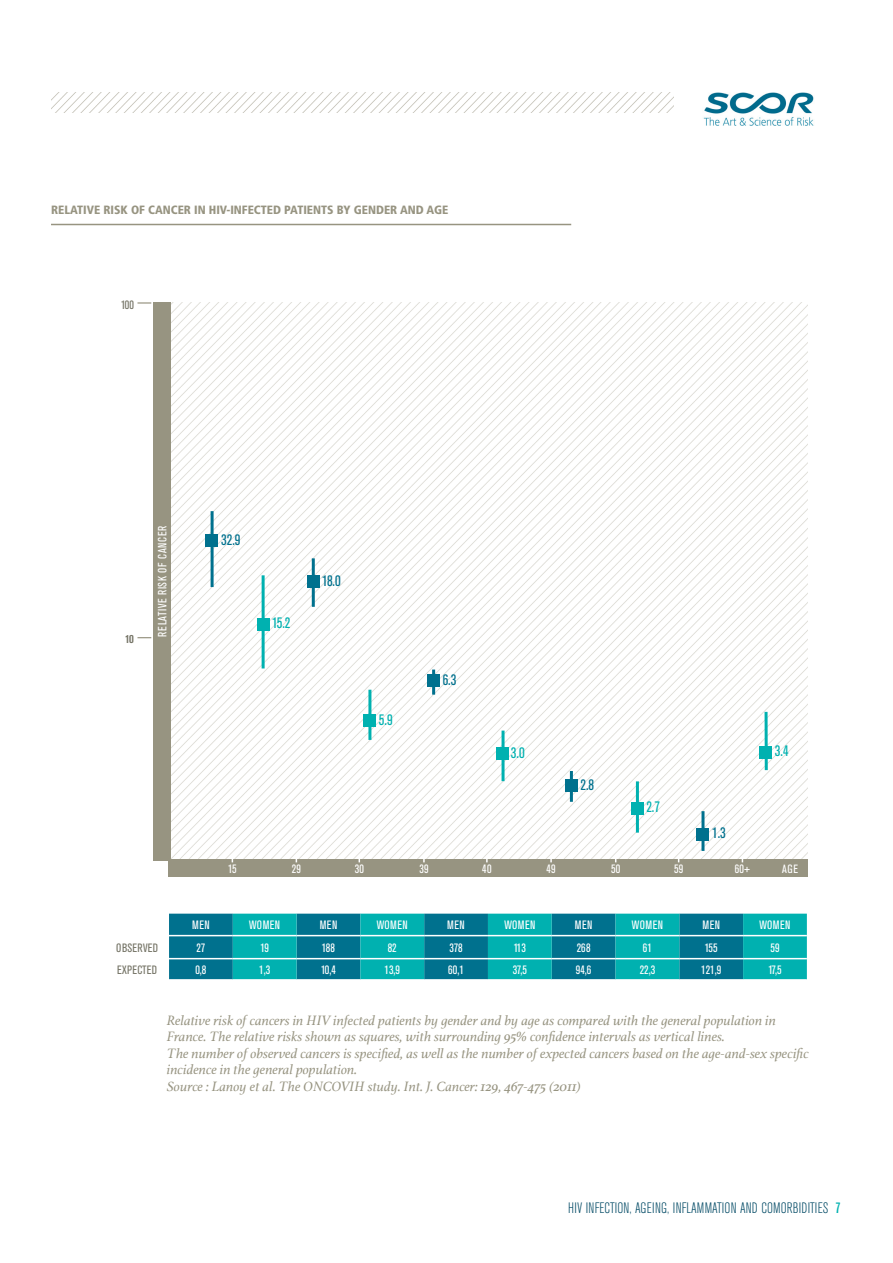
<style>
.page{position:relative;width:893px;height:1263px;background:#fff}
.page>*{position:absolute;margin:0;border:0;box-sizing:border-box;transform-origin:0 0}
.t1{font:300 condensed 15px "Akzidenz Grotesk BE";letter-spacing:.01em;color:#004964}
.chiffres_hommes{font:condensed 15px "Akzidenz Grotesk BE";color:#00718e}
.chiffre_femmes{font:condensed 15px "Akzidenz Grotesk BE";color:#00b1b0}
.legendes{font:italic 14.25px/16.5px "Athelas";color:#979481}
.Réferences{font:condensed 12px "Akzidenz Grotesk BE";letter-spacing:.02em;color:#fff}
.TITRE_SCHEMA{font:900 condensed 12px "Frutiger";color:#979481}
.Réferences-2{font:condensed 12px "Akzidenz Grotesk BE";letter-spacing:.02em;color:#757466}
.Réferences-3{font:700 condensed 12px "Akzidenz Grotesk BE";color:#757466}
.t2{font:condensed 11.85px "Akzidenz Grotesk BE";letter-spacing:.05em;color:#fff}
.s1{font-weight:500;color:#00b1b0}
</style>
<div class="page">
<img style="left:51px;top:93px;width:623px;height:19px">
<img style="left:703px;top:92px;width:111px;height:33px">
<img style="left:171px;top:303px;width:636px;height:556px">
<hr style="left:51px;top:224px;width:520px;height:1px;background:#979481">
<div style="left:153px;top:302px;width:18px;height:558px;background:#979481"></div>
<div style="left:169px;top:859px;width:639px;height:18px;background:#979481"></div>
<svg style="left:169px;top:914px;width:638px;height:65px;background:#0493a0"></svg>
<hr style="left:233px;top:958px;width:64px;height:1px;background:#fff">
<hr style="left:297px;top:958px;width:63px;height:1px;background:#fff">
<hr style="left:360px;top:958px;width:64px;height:1px;background:#fff">
<hr style="left:424px;top:958px;width:64px;height:1px;background:#fff">
<hr style="left:488px;top:958px;width:64px;height:1px;background:#fff">
<hr style="left:552px;top:958px;width:63px;height:1px;background:#fff">
<hr style="left:615px;top:958px;width:64px;height:1px;background:#fff">
<hr style="left:679px;top:958px;width:64px;height:1px;background:#fff">
<hr style="left:743px;top:958px;width:64px;height:1px;background:#fff">
<hr style="left:233px;top:935px;width:64px;height:1px;background:#fff">
<hr style="left:297px;top:935px;width:63px;height:1px;background:#fff">
<hr style="left:360px;top:935px;width:64px;height:1px;background:#fff">
<hr style="left:424px;top:935px;width:64px;height:1px;background:#fff">
<hr style="left:488px;top:935px;width:64px;height:1px;background:#fff">
<hr style="left:552px;top:935px;width:63px;height:1px;background:#fff">
<hr style="left:615px;top:935px;width:64px;height:1px;background:#fff">
<hr style="left:679px;top:935px;width:64px;height:1px;background:#fff">
<hr style="left:743px;top:935px;width:64px;height:1px;background:#fff">
<hr style="left:169px;top:958px;width:64px;height:1px;background:#fff">
<hr style="left:169px;top:935px;width:64px;height:1px;background:#fff">
<svg style="left:137px;top:637px;width:14px;height:1px"></svg>
<hr style="left:211px;top:511px;width:3px;height:76px;background:#00718e">
<div style="left:206px;top:534px;width:12px;height:13px;background:#00718e"></div>
<hr style="left:262px;top:575px;width:3px;height:93px;background:#00b1b0">
<div style="left:257px;top:618px;width:12px;height:12px;background:#00b1b0"></div>
<hr style="left:368px;top:690px;width:3px;height:50px;background:#00b1b0">
<div style="left:363px;top:714px;width:13px;height:13px;background:#00b1b0"></div>
<hr style="left:502px;top:730px;width:3px;height:51px;background:#00b1b0">
<div style="left:496px;top:747px;width:13px;height:12px;background:#00b1b0"></div>
<hr style="left:636px;top:781px;width:3px;height:52px;background:#00b1b0">
<div style="left:631px;top:802px;width:13px;height:12px;background:#00b1b0"></div>
<svg style="left:764px;top:712px;width:4px;height:58px"></svg>
<div style="left:759px;top:746px;width:13px;height:13px;background:#00b1b0"></div>
<hr style="left:312px;top:558px;width:3px;height:49px;background:#00718e">
<div style="left:307px;top:575px;width:13px;height:13px;background:#00718e"></div>
<hr style="left:432px;top:669px;width:3px;height:26px;background:#00718e">
<div style="left:427px;top:674px;width:13px;height:12px;background:#00718e"></div>
<hr style="left:570px;top:771px;width:3px;height:31px;background:#00718e">
<div style="left:565px;top:779px;width:13px;height:13px;background:#00718e"></div>
<hr style="left:701px;top:811px;width:3px;height:40px;background:#00718e">
<div style="left:696px;top:828px;width:13px;height:13px;background:#00718e"></div>
<svg style="left:137px;top:302px;width:14px;height:2px"></svg>
<p class="TITRE_SCHEMA" style="left:51px;top:202px;width:399px">RELATIVE RISK OF CANCER IN HIV-INFECTED PATIENTS BY GENDER AND AGE</p>
<p class="Réferences-2" style="left:121px;top:298px;width:14px">100</p>
<p class="Réferences-3" style="left:125px;top:632px;width:10px">10</p>
<p class="t2" style="left:156px;top:636px;width:112px;rotate:-90deg">RELATIVE RISK OF CANCER</p>
<p class="chiffres_hommes" style="left:221px;top:531px;width:21px">32.9</p>
<p class="chiffre_femmes" style="left:272px;top:614px;width:20px">15.2</p>
<p class="chiffres_hommes" style="left:322px;top:572px;width:20px">18.0</p>
<p class="chiffre_femmes" style="left:379px;top:711px;width:15px">5.9</p>
<p class="chiffres_hommes" style="left:443px;top:671px;width:15px">6.3</p>
<p class="chiffre_femmes" style="left:511px;top:744px;width:15px">3.0</p>
<p class="chiffres_hommes" style="left:580px;top:776px;width:15px">2.8</p>
<p class="chiffre_femmes" style="left:646px;top:798px;width:15px">2.7</p>
<p class="chiffres_hommes" style="left:712px;top:825px;width:15px">1.3</p>
<p class="chiffre_femmes" style="left:775px;top:743px;width:15px">3.4</p>
<p class="Réferences" style="left:228px;top:862px;width:10px">15</p>
<p class="Réferences" style="left:292px;top:862px;width:10px">29</p>
<p class="Réferences" style="left:355px;top:862px;width:11px">30</p>
<p class="Réferences" style="left:419px;top:862px;width:11px">39</p>
<p class="Réferences" style="left:482px;top:862px;width:11px">40</p>
<p class="Réferences" style="left:546px;top:862px;width:11px">49</p>
<p class="Réferences" style="left:611px;top:862px;width:11px">50</p>
<p class="Réferences" style="left:674px;top:862px;width:11px">59</p>
<p class="Réferences" style="left:735px;top:862px;width:17px">60+</p>
<p class="t2" style="left:782px;top:862px;width:18px">AGE</p>
<p class="Réferences" style="left:192px;top:918px;width:19px">MEN</p>
<p class="Réferences" style="left:249px;top:918px;width:32px">WOMEN</p>
<p class="Réferences" style="left:320px;top:918px;width:19px">MEN</p>
<p class="Réferences" style="left:377px;top:918px;width:32px">WOMEN</p>
<p class="Réferences" style="left:447px;top:918px;width:19px">MEN</p>
<p class="Réferences" style="left:504px;top:918px;width:32px">WOMEN</p>
<p class="Réferences" style="left:575px;top:918px;width:19px">MEN</p>
<p class="Réferences" style="left:632px;top:918px;width:32px">WOMEN</p>
<p class="Réferences" style="left:702px;top:918px;width:19px">MEN</p>
<p class="Réferences" style="left:759px;top:918px;width:32px">WOMEN</p>
<p class="Réferences-2" style="left:116px;top:941px;width:43px">OBSERVED</p>
<p class="Réferences" style="left:197px;top:941px;width:10px">27</p>
<p class="Réferences" style="left:261px;top:941px;width:10px">19</p>
<p class="Réferences" style="left:322px;top:941px;width:15px">188</p>
<p class="Réferences" style="left:388px;top:941px;width:10px">82</p>
<p class="Réferences" style="left:449px;top:941px;width:15px">378</p>
<p class="Réferences" style="left:514px;top:941px;width:14px">113</p>
<p class="Réferences" style="left:577px;top:941px;width:15px">268</p>
<p class="Réferences" style="left:643px;top:941px;width:10px">61</p>
<p class="Réferences" style="left:705px;top:941px;width:15px">155</p>
<p class="Réferences" style="left:770px;top:941px;width:11px">59</p>
<p class="Réferences-2" style="left:117px;top:963px;width:41px">EXPECTED</p>
<p class="Réferences" style="left:195px;top:963px;width:13px">0,8</p>
<p class="Réferences" style="left:259px;top:963px;width:13px">1,3</p>
<p class="Réferences" style="left:321px;top:963px;width:16px">10,4</p>
<p class="Réferences" style="left:384px;top:963px;width:17px">13,9</p>
<p class="Réferences" style="left:448px;top:963px;width:17px">60,1</p>
<p class="Réferences" style="left:513px;top:963px;width:16px">37,5</p>
<p class="Réferences" style="left:576px;top:963px;width:17px">94,6</p>
<p class="Réferences" style="left:640px;top:963px;width:17px">22,3</p>
<p class="Réferences" style="left:701px;top:963px;width:22px">121,9</p>
<p class="Réferences" style="left:768px;top:963px;width:15px">17,5</p>
<p class="legendes" style="left:167px;top:1011px;width:643px">Relative risk of cancers in HIV infected patients by gender and by age as compared with the general population in France. The relative risks shown as squares, with surrounding 95% confidence intervals as vertical lines.<br>The number of observed cancers is specified, as well as the number of expected cancers based on the age-and-sex specific incidence in the general population.<br>Source : Lanoy et al. The ONCOVIH study. Int. J. Cancer: 129, 467-475 (2011)</p>
<p class="t1" style="left:568px;top:1199px;width:274px">HIV INFECTION, AGEING, INFLAMMATION AND COMORBIDITIES <span class="s1">7</span></p>
</div>
